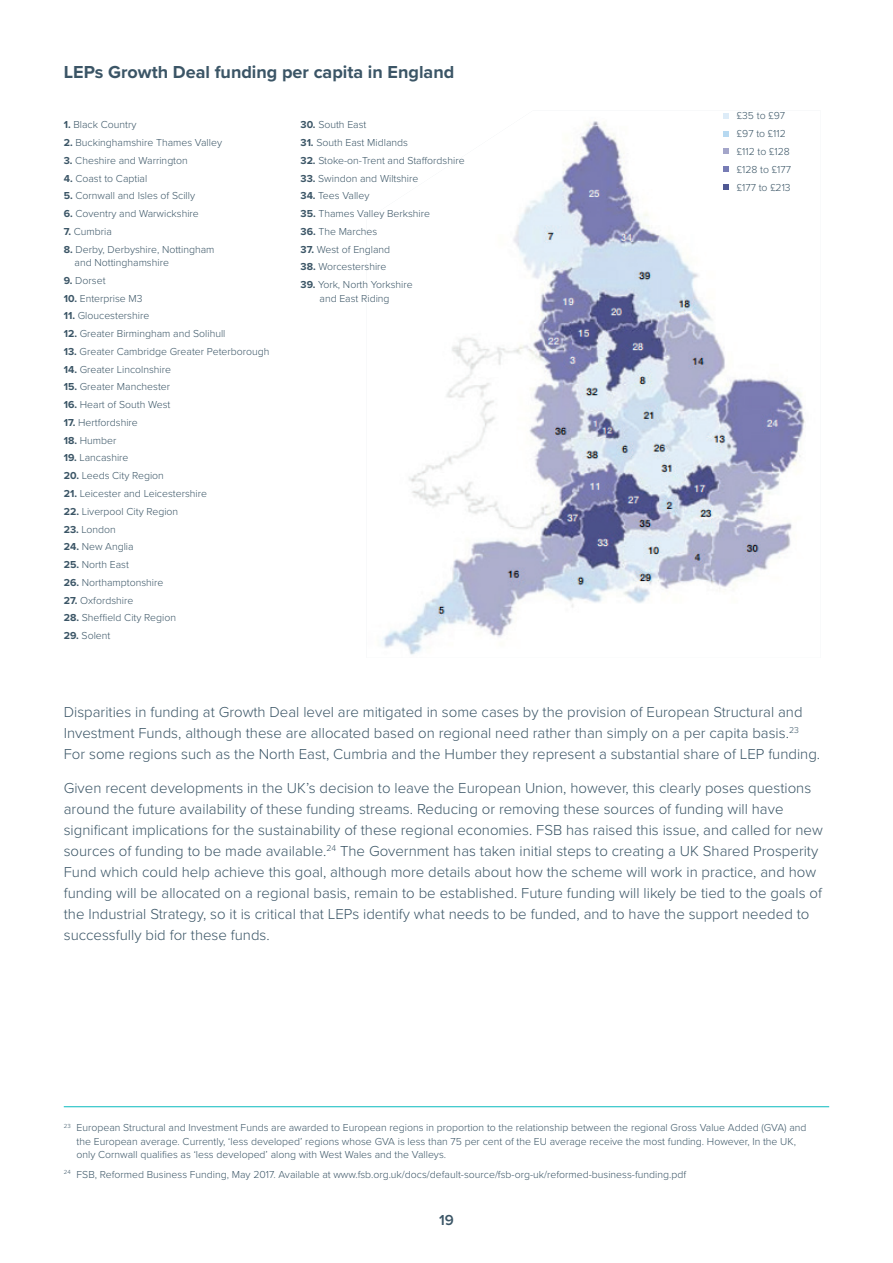
<style>
.page{position:relative;width:893px;height:1263px;background:#fff}
.page>*{position:absolute;margin:0;border:0;box-sizing:border-box;transform-origin:0 0}
.t1{font:700 18px "Proxima Nova";color:#3b5566}
.t2{font:300 15px/21px "Proxima Nova";color:#3b5566}
.t3{font:600 15px "Proxima Nova";color:#3b5566}
.t4{font:300 10.5px/13.5px "Proxima Nova";color:#3b5566}
.s1{font-weight:700}
</style>
<div class="page">
<hr style="left:64px;top:1106px;width:765px;height:1px;background:#08babf">
<img style="left:383px;top:118px;width:422px;height:537px">
<svg style="left:723px;top:113px;width:6px;height:5px"></svg>
<svg style="left:723px;top:131px;width:6px;height:5px"></svg>
<svg style="left:723px;top:149px;width:6px;height:5px"></svg>
<svg style="left:723px;top:167px;width:6px;height:5px"></svg>
<svg style="left:723px;top:184px;width:6px;height:6px"></svg>
<h1 class="t1" style="left:64px;top:59px;width:392px">LEPs Growth Deal funding per capita in England</h1>
<p class="t4" style="left:64px;top:118px;width:74px"><span class="s1">1.</span> Black Country</p>
<p class="t4" style="left:64px;top:136px;width:160px"><span class="s1">2.</span> Buckinghamshire Thames Valley</p>
<p class="t4" style="left:64px;top:154px;width:126px"><span class="s1">3.</span> Cheshire and Warrington</p>
<p class="t4" style="left:64px;top:172px;width:85px"><span class="s1">4.</span> Coast to Captial</p>
<p class="t4" style="left:64px;top:189px;width:133px"><span class="s1">5.</span> Cornwall and Isles of Scilly</p>
<p class="t4" style="left:64px;top:207px;width:137px"><span class="s1">6.</span> Coventry and Warwickshire</p>
<p class="t4" style="left:64px;top:225px;width:50px"><span class="s1">7.</span> Cumbria</p>
<p class="t4" style="left:75px;top:243px;width:141px;text-indent:-11px"><span class="s1">8.</span> Derby, Derbyshire, Nottingham and Nottinghamshire</p>
<p class="t4" style="left:64px;top:274px;width:43px"><span class="s1">9.</span> Dorset</p>
<p class="t4" style="left:64px;top:292px;width:80px"><span class="s1">10.</span> Enterprise M3</p>
<p class="t4" style="left:64px;top:309px;width:87px"><span class="s1">11.</span> Gloucestershire</p>
<p class="t4" style="left:64px;top:327px;width:163px"><span class="s1">12.</span> Greater Birmingham and Solihull</p>
<p class="t4" style="left:64px;top:345px;width:207px"><span class="s1">13.</span> Greater Cambridge Greater Peterborough</p>
<p class="t4" style="left:64px;top:363px;width:109px"><span class="s1">14.</span> Greater Lincolnshire</p>
<p class="t4" style="left:64px;top:380px;width:108px"><span class="s1">15.</span> Greater Manchester</p>
<p class="t4" style="left:64px;top:398px;width:108px"><span class="s1">16.</span> Heart of South West</p>
<p class="t4" style="left:64px;top:416px;width:76px"><span class="s1">17.</span> Hertfordshire</p>
<p class="t4" style="left:64px;top:434px;width:54px"><span class="s1">18.</span> Humber</p>
<p class="t4" style="left:64px;top:451px;width:66px"><span class="s1">19.</span> Lancashire</p>
<p class="t4" style="left:64px;top:469px;width:102px"><span class="s1">20.</span> Leeds City Region</p>
<p class="t4" style="left:64px;top:487px;width:145px"><span class="s1">21.</span> Leicester and Leicestershire</p>
<p class="t4" style="left:64px;top:505px;width:116px"><span class="s1">22.</span> Liverpool City Region</p>
<p class="t4" style="left:64px;top:522px;width:54px"><span class="s1">23.</span> London</p>
<p class="t4" style="left:64px;top:540px;width:71px"><span class="s1">24.</span> New Anglia</p>
<p class="t4" style="left:64px;top:558px;width:67px"><span class="s1">25.</span> North East</p>
<p class="t4" style="left:64px;top:576px;width:101px"><span class="s1">26.</span> Northamptonshire</p>
<p class="t4" style="left:64px;top:593px;width:71px"><span class="s1">27.</span> Oxfordshire</p>
<p class="t4" style="left:64px;top:611px;width:114px"><span class="s1">28.</span> Sheffield City Region</p>
<p class="t4" style="left:64px;top:629px;width:48px"><span class="s1">29.</span> Solent</p>
<p class="t4" style="left:300px;top:118px;width:67px"><span class="s1">30.</span> South East</p>
<p class="t4" style="left:300px;top:136px;width:109px"><span class="s1">31.</span> South East Midlands</p>
<p class="t4" style="left:300px;top:154px;width:166px"><span class="s1">32.</span> Stoke-on-Trent and Staffordshire</p>
<p class="t4" style="left:300px;top:172px;width:119px"><span class="s1">33.</span> Swindon and Wiltshire</p>
<p class="t4" style="left:300px;top:189px;width:70px"><span class="s1">34.</span> Tees Valley</p>
<p class="t4" style="left:300px;top:207px;width:131px"><span class="s1">35.</span> Thames Valley Berkshire</p>
<p class="t4" style="left:300px;top:225px;width:78px"><span class="s1">36.</span> The Marches</p>
<p class="t4" style="left:300px;top:243px;width:91px"><span class="s1">37.</span> West of England</p>
<p class="t4" style="left:300px;top:260px;width:88px"><span class="s1">38.</span> Worcestershire</p>
<p class="t4" style="left:300px;top:278px;width:114px;text-align:center"><span class="s1">39.</span> York, North Yorkshire and East Riding</p>
<p class="t4" style="left:737px;top:107px;width:56px;line-height:18px">£35 to £97 £97 to £112 £112 to £128 £128 to £177 £177 to £213</p>
<p class="t2" style="left:64px;top:702px;width:758px">Disparities in funding at Growth Deal level are mitigated in some cases by the provision of European Structural and<br>Investment Funds, although these are allocated based on regional need rather than simply on a per capita basis.<sup>23<br></sup>For some regions such as the North East, Cumbria and the Humber they represent a substantial share of LEP funding.</p>
<p class="t2" style="left:64px;top:777px;width:760px">Given recent developments in the UK’s decision to leave the European Union, however, this clearly poses questions around the future availability of these funding streams. Reducing or removing these sources of funding will have significant implications for the sustainability of these regional economies. FSB has raised this issue, and called for new sources of funding to be made available.<sup>24</sup> The Government has taken initial steps to creating a UK Shared Prosperity Fund which could help achieve this goal, although more details about how the scheme will work in practice, and how funding will be allocated on a regional basis, remain to be established. Future funding will likely be tied to the goals of the Industrial Strategy, so it is critical that LEPs identify what needs to be funded, and to have the support needed to successfully bid for these funds.</p>
<p class="t4" style="left:77px;top:1121px;width:731px;text-indent:-13px"><sup>23</sup> European Structural and Investment Funds are awarded to European regions in proportion to the relationship between the regional Gross Value Added (GVA) and the European average. Currently, ‘less developed’ regions whose GVA is less than 75 per cent of the EU average receive the most funding. However, In the UK, only Cornwall qualifies as ‘less developed’ along with West Wales and the Valleys.</p>
<p class="t4" style="left:64px;top:1168px;width:624px"><sup>24</sup> FSB, Reformed Business Funding, May 2017. Available at www.fsb.org.uk/docs/default-source/fsb-org-uk/reformed-business-funding.pdf</p>
<h2 class="t3" style="left:439px;top:1208px;width:16px">19</h2>
</div>
